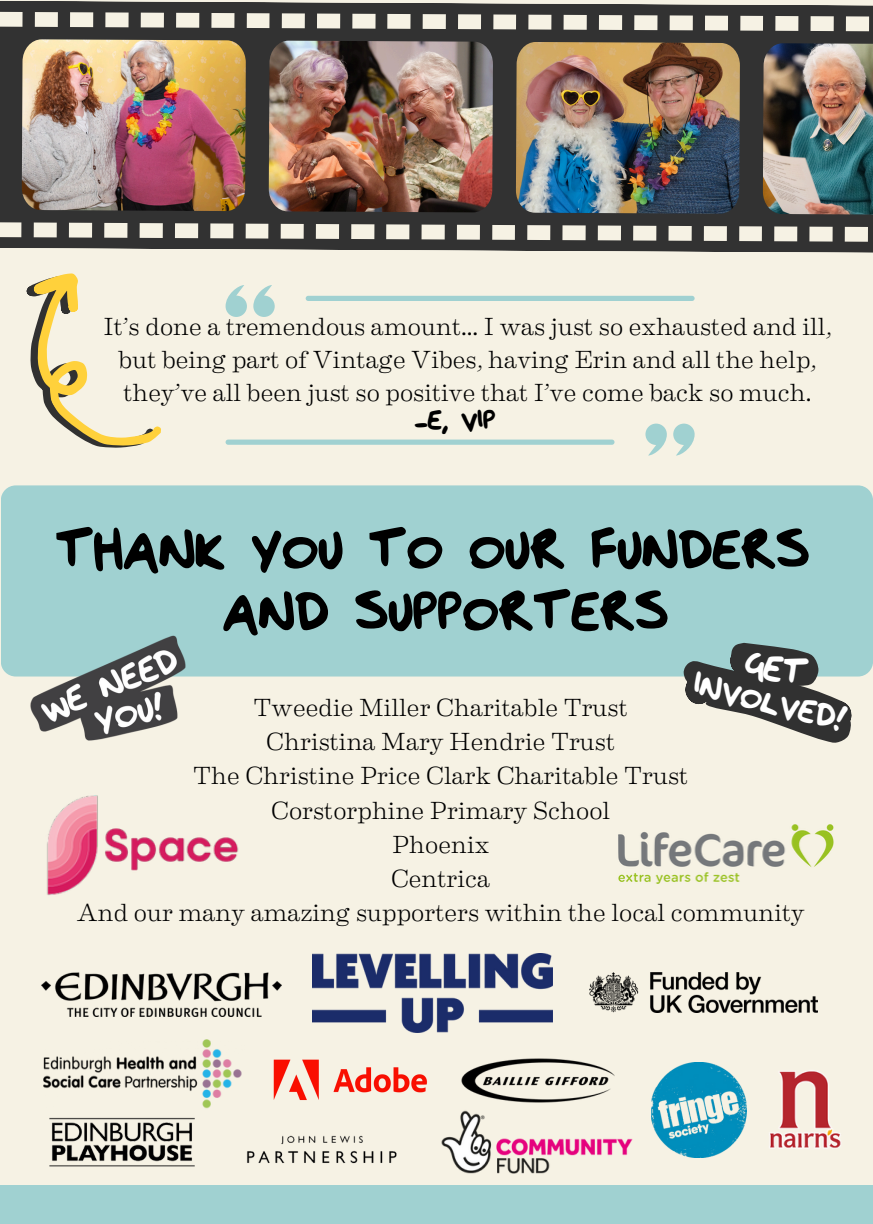
<style>
.page{position:relative;width:873px;height:1224px;background:#f6f2e4}
.page>*{position:absolute;margin:0;border:0;box-sizing:border-box;transform-origin:0 0}
.t1{font:62.2px "Vintage Vibes";color:#000}
.t2{font:37.4px "Vintage Vibes";color:#fff}
.t3{font:31px "Vintage Vibes";color:#000}
.t4{font:300 24.8px/33.2px "Eames Century Modern";color:#000;text-align:center}
</style>
<div class="page">
<div style="left:1px;top:485px;width:872px;height:192px;background:#a0d1d1;border-radius:15px"></div>
<img style="left:43px;top:1039px;width:199px;height:70px">
<img style="left:273px;top:1059px;width:154px;height:42px">
<img style="left:769px;top:1070px;width:72px;height:79px">
<img style="left:462px;top:1059px;width:153px;height:21px">
<img style="left:49px;top:1117px;width:146px;height:50px">
<img style="left:661px;top:1063px;width:85px;height:94px">
<img style="left:412px;top:1080px;width:250px;height:106px">
<img style="left:247px;top:1135px;width:150px;height:29px">
<svg style="left:253px;top:285px;width:22px;height:32px"></svg>
<svg style="left:226px;top:285px;width:21px;height:32px"></svg>
<svg style="left:645px;top:424px;width:22px;height:32px"></svg>
<svg style="left:673px;top:424px;width:22px;height:32px"></svg>
<div style="left:306px;top:296px;width:389px;height:5px;background:#a0d1d1;border-radius:3px"></div>
<div style="left:226px;top:440px;width:389px;height:5px;background:#a0d1d1;border-radius:3px"></div>
<img style="left:22px;top:635px;width:171px;height:106px">
<img style="left:47px;top:795px;width:192px;height:100px">
<img style="left:0;top:1px;width:873px;height:252px">
<img style="left:618px;top:824px;width:216px;height:60px">
<svg style="left:26px;top:273px;width:135px;height:175px"></svg>
<img style="left:41px;top:972px;width:240px;height:45px">
<img style="left:589px;top:972px;width:228px;height:41px">
<img style="left:312px;top:953px;width:240px;height:80px">
<div style="left:0;top:1186px;width:873px;height:38px;background:#a0d1d1"></div>
<svg style="left:684px;top:643px;width:168px;height:100px"></svg>
<p class="t4" style="left:104px;top:310px;width:730px">It’s done a tremendous amount... I was just so exhausted and ill, but being part of Vintage Vibes, having Erin and all the help, they’ve all been just so positive that I’ve come back so much.</p>
<p class="t3" style="left:414px;top:408px;width:83px">-E, VIP</p>
<p class="t1" style="left:56px;top:526px;width:755px">THANK YOU TO OUR FUNDERS</p>
<p class="t1" style="left:223px;top:588px;width:447px">AND SUPPORTERS</p>
<p class="t2" style="left:698px;top:669px;width:157px;rotate:14deg">INVOLVED!</p>
<h1 class="t4" style="left:254px;top:691px;width:376px">Tweedie Miller Charitable Trust</h1>
<p class="t4" style="left:266px;top:725px;width:350px">Christina Mary Hendrie Trust</p>
<h2 class="t4" style="left:193px;top:760px;width:497px">The Christine Price Clark Charitable Trust</h2>
<h2 class="t4" style="left:271px;top:794px;width:341px">Corstorphine Primary School</h2>
<p class="t4" style="left:392px;top:828px;width:99px">Phoenix</p>
<p class="t4" style="left:391px;top:863px;width:101px">Centrica</p>
<p class="t4" style="left:76px;top:897px;width:730px">And our many amazing supporters within the local community</p>
</div>
